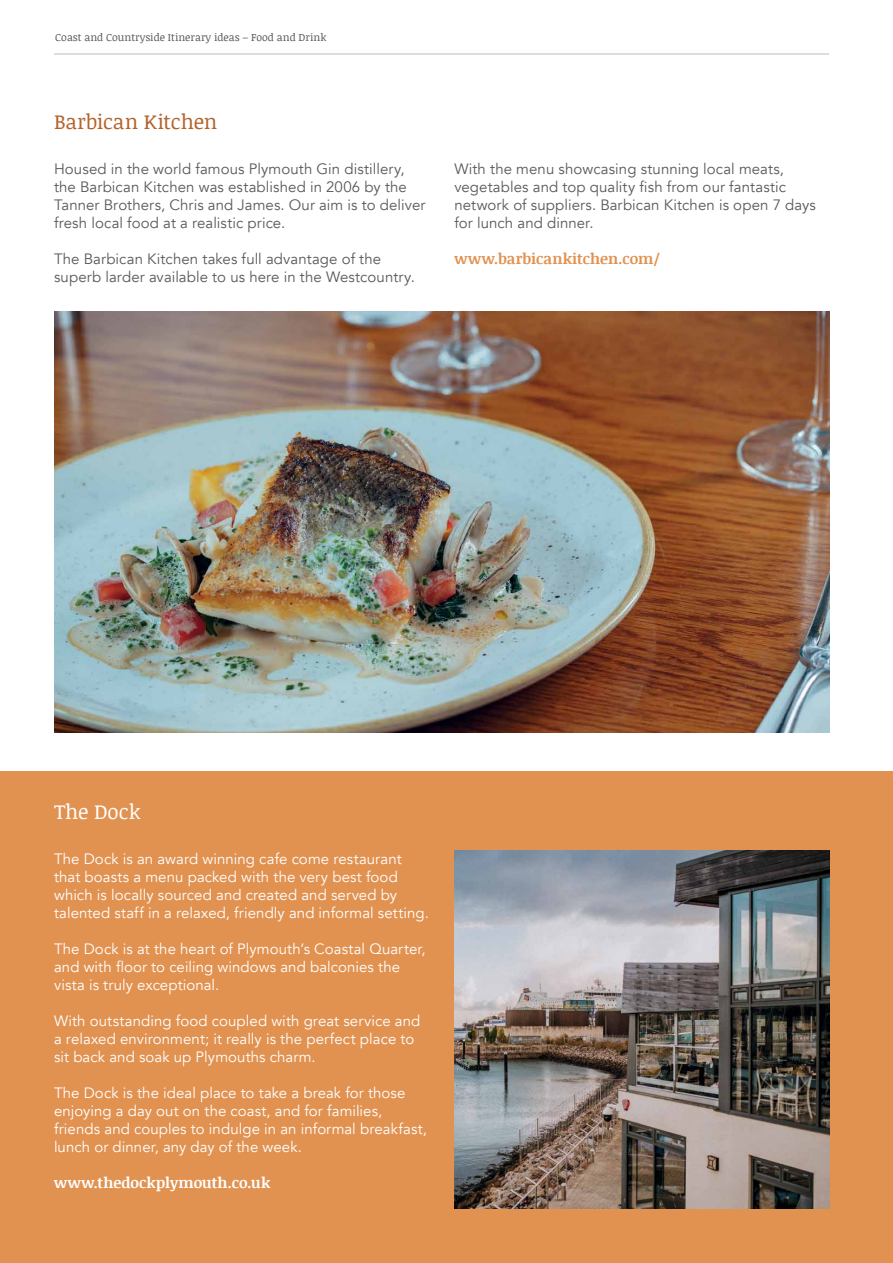
<style>
.page{position:relative;width:893px;height:1263px;background:#fff}
.page>*{position:absolute;margin:0;border:0;box-sizing:border-box;transform-origin:0 0}
.t1{font:20.55px "Noticia Text";letter-spacing:-.005em;color:#b3632b}
.t2{font:20.55px "Noticia Text";letter-spacing:-.005em;color:#fff}
.t3{font:15px/18px "Avenir";letter-spacing:.005em;color:#fff}
.t4{font:15px/18px "Avenir";letter-spacing:.005em;color:#58595b}
.t5{font:700 15px "Noticia Text";letter-spacing:.01em;color:#fff}
.t6{font:700 15px "Noticia Text";color:#e19251}
.t7{font:10.5px "Noticia Text";color:#58595b}
</style>
<div class="page">
<div style="left:0;top:772px;width:893px;height:491px;background:#e19251"></div>
<hr style="left:54px;top:53px;width:775px;height:2px;background:#d1d3d4">
<img style="left:54px;top:311px;width:775px;height:421px">
<img style="left:454px;top:851px;width:375px;height:358px">
<p class="t7" style="left:55px;top:30px;width:273px">Coast and Countryside Itinerary ideas – Food and Drink</p>
<h1 class="t1" style="left:54px;top:108px;width:165px">Barbican Kitchen</h1>
<p class="t4" style="left:54px;top:160px;width:373px">Housed in the world famous Plymouth Gin distillery, the Barbican Kitchen was established in 2006 by the Tanner Brothers, Chris and James. Our aim is to deliver fresh local food at a realistic price.</p>
<p class="t4" style="left:54px;top:250px;width:362px">The Barbican Kitchen takes full advantage of the superb larder available to us here in the Westcountry.</p>
<p class="t4" style="left:454px;top:160px;width:363px">With the menu showcasing stunning local meats, vegetables and top quality fish from our fantastic network of suppliers. Barbican Kitchen is open 7 days for lunch and dinner.</p>
<p class="t6" style="left:454px;top:248px;width:207px">www.barbicankitchen.com/</p>
<h1 class="t2" style="left:54px;top:798px;width:88px">The Dock</h1>
<p class="t3" style="left:54px;top:850px;width:376px">The Dock is an award winning cafe come restaurant that boasts a menu packed with the very best food which is locally sourced and created and served by talented staff in a relaxed, friendly and informal setting.</p>
<p class="t3" style="left:54px;top:940px;width:373px">The Dock is at the heart of Plymouth’s Coastal Quarter, and with floor to ceiling windows and balconies the vista is truly exceptional.</p>
<p class="t3" style="left:54px;top:1012px;width:368px">With outstanding food coupled with great service and a relaxed environment; it really is the perfect place to sit back and soak up Plymouths charm.</p>
<p class="t3" style="left:54px;top:1084px;width:374px">The Dock is the ideal place to take a break for those enjoying a day out on the coast, and for families, friends and couples to indulge in an informal breakfast, lunch or dinner, any day of the week.</p>
<p class="t5" style="left:54px;top:1171px;width:218px">www.thedockplymouth.co.uk</p>
</div>
